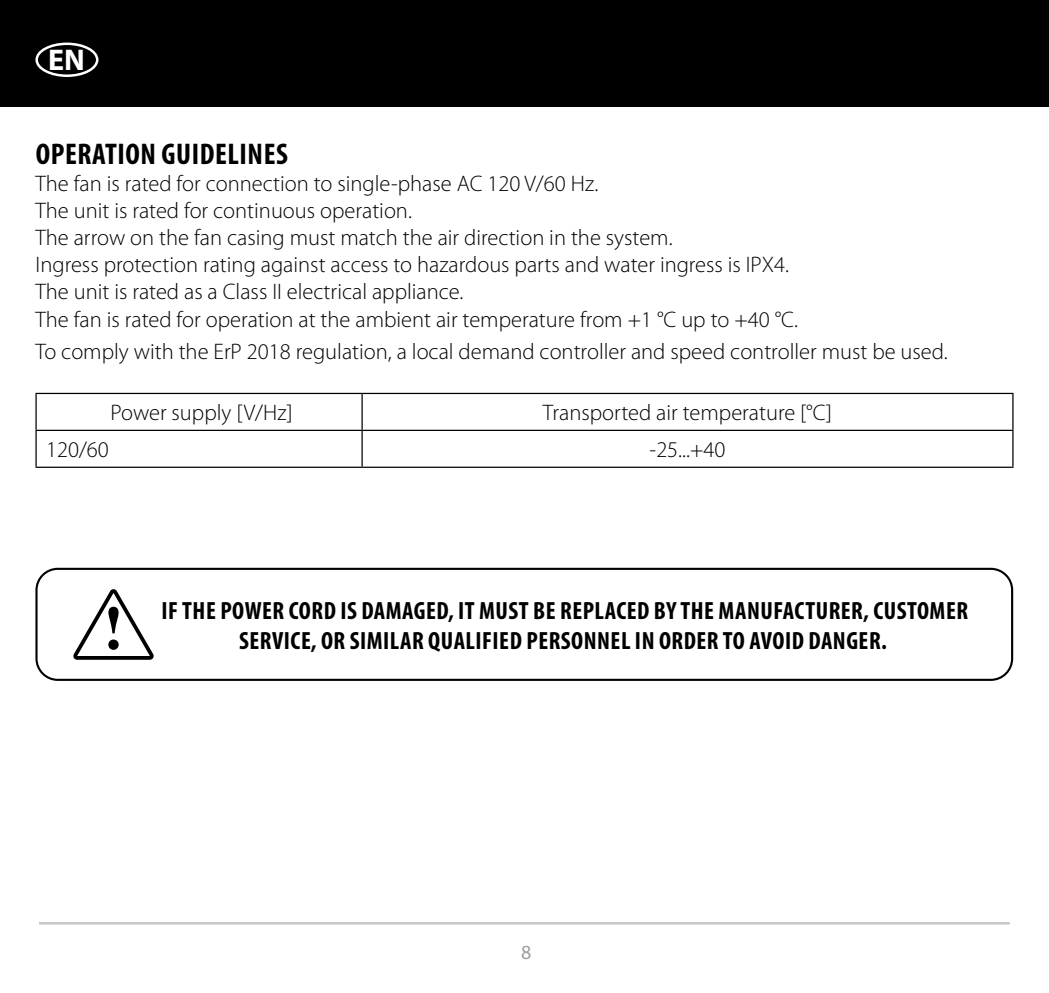
<style>
.page{position:relative;width:1049px;height:993px;background:#fff}
.page>*{position:absolute;margin:0;border:0;box-sizing:border-box;transform-origin:0 0}
.t1{font:700 condensed 30px "Myriad Pro";letter-spacing:.02em;color:#000}
.t2{font:700 30px "Myriad Pro";color:#fff}
.t3{font:700 condensed 25px/30px "Myriad Pro";letter-spacing:.02em;color:#000;text-align:center}
.t4{font:300 22.5px/27px "Myriad Pro";color:#000}
.t5{font:20px "Myriad Pro";color:#9d9d9c}
</style>
<div class="page">
<hr style="left:39px;top:921px;width:971px;height:3px;background:#c6c6c6">
<div style="left:0;top:0;width:1049px;height:106px;background:#000"></div>
<div style="left:35px;top:43px;width:63px;height:34px;border:2px solid #fff;border-radius:50%"></div>
<hr style="left:35px;top:392px;width:327px;height:2px;background:#000">
<hr style="left:35px;top:394px;width:2px;height:35px;background:#000">
<hr style="left:362px;top:392px;width:651px;height:2px;background:#000">
<hr style="left:361px;top:394px;width:2px;height:35px;background:#000">
<hr style="left:1012px;top:394px;width:1px;height:35px;background:#000">
<hr style="left:35px;top:429px;width:327px;height:2px;background:#000">
<hr style="left:35px;top:431px;width:2px;height:35px;background:#000">
<hr style="left:362px;top:429px;width:651px;height:2px;background:#000">
<hr style="left:361px;top:431px;width:2px;height:35px;background:#000">
<hr style="left:1012px;top:431px;width:1px;height:35px;background:#000">
<hr style="left:35px;top:466px;width:327px;height:1px;background:#000">
<hr style="left:362px;top:466px;width:651px;height:1px;background:#000">
<div style="left:35px;top:567px;width:978px;height:113px;border:2px solid #000;border-radius:21px"></div>
<svg style="left:73px;top:589px;width:81px;height:70px"></svg>
<h1 class="t2" style="left:48px;top:40px;width:38px">EN</h1>
<h1 class="t1" style="left:36px;top:135px;width:254px">OPERATION GUIDELINES</h1>
<p class="t4" style="left:35px;top:171px;width:764px">The fan is rated for connection to single-phase AC 120 V/60 Hz.<br>The unit is rated for continuous operation.<br>The arrow on the fan casing must match the air direction in the system.<br>Ingress protection rating against access to hazardous parts and water ingress is IPX4.<br>The unit is rated as a Class II electrical appliance.<br>The fan is rated for operation at the ambient air temperature from +1 °C up to +40 °C.</p>
<p class="t4" style="left:35px;top:338px;width:914px">To comply with the ErP 2018 regulation, a local demand controller and speed controller must be used.</p>
<p class="t4" style="left:110px;top:399px;width:184px">Power supply [V/Hz]</p>
<p class="t4" style="left:543px;top:399px;width:291px">Transported air temperature [°C]</p>
<p class="t4" style="left:46px;top:436px;width:64px">120/60</p>
<p class="t4" style="left:650px;top:436px;width:77px">-25...+40</p>
<p class="t3" style="left:162px;top:594px;width:808px">IF THE POWER CORD IS DAMAGED, IT MUST BE REPLACED BY THE MANUFACTURER, CUSTOMER<br>SERVICE, OR SIMILAR QUALIFIED PERSONNEL IN ORDER TO AVOID DANGER.</p>
<p class="t5" style="left:521px;top:939px;width:12px">8</p>
</div>
